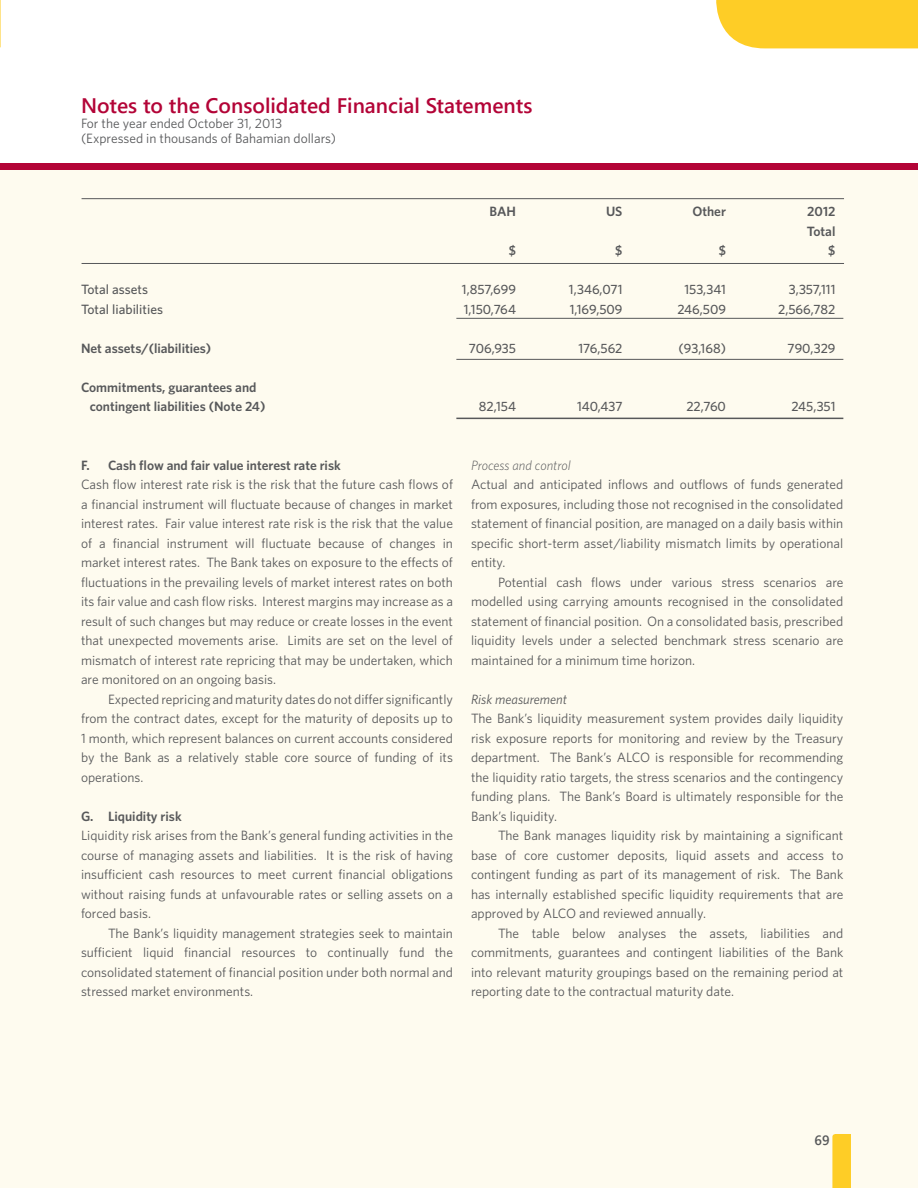
<style>
.page{position:relative;width:918px;height:1188px;background:#fff}
.page>*{position:absolute;margin:0;border:0;box-sizing:border-box;transform-origin:0 0}
.t1{font:21px "Webly Sleek UI Semibold";color:#b30437}
.t2{font:13.5px/19.5px "Whitney";color:#57585a;text-align:justify}
.t3{font:600 13.5px/19.5px "Whitney";color:#57585a}
.t4{font:500 13.5px "Whitney";color:#57585a}
.t5{font:italic 300 13.5px "Whitney";color:#57585a}
.t6{font:italic 13.5px "Whitney";color:#57585a}
.t7{font:13.5px "Webly Sleek UI Semibold";color:#57585a}
</style>
<div class="page">
<div style="left:0;top:163px;width:918px;height:27px;background:#b30437"></div>
<div style="left:0;top:170px;width:918px;height:1018px;background:#fefbef"></div>
<svg style="left:832px;top:1134px;width:19px;height:54px"></svg>
<div style="left:716px;top:0;width:202px;height:48px;background:#fecd26"></div>
<svg style="left:0;top:0;width:1px;height:47px"></svg>
<hr style="left:82px;top:198px;width:762px;height:1px;background:#57585a">
<hr style="left:82px;top:263px;width:762px;height:1px;background:#57585a">
<hr style="left:456px;top:318px;width:387px;height:1px;background:#57585a">
<hr style="left:456px;top:359px;width:387px;height:1px;background:#57585a">
<hr style="left:456px;top:418px;width:387px;height:1px;background:#57585a">
<h1 class="t1" style="left:81px;top:90px;width:453px">Notes to the Consolidated Financial Statements</h1>
<p class="t2" style="left:81px;top:116px;width:257px;line-height:15px">For the year ended October 31, 2013 (Expressed in thousands of Bahamian dollars)</p>
<p class="t3" style="left:490px;top:201px;width:28px">BAH</p>
<p class="t3" style="left:606px;top:201px;width:18px">US</p>
<p class="t3" style="left:692px;top:201px;width:35px">Other</p>
<p class="t3" style="left:807px;top:201px;width:30px">2012<br>Total</p>
<p class="t3" style="left:509px;top:240px;width:9px">$</p>
<p class="t3" style="left:615px;top:240px;width:9px">$</p>
<p class="t3" style="left:719px;top:240px;width:9px">$</p>
<p class="t3" style="left:828px;top:240px;width:9px">$</p>
<p class="t4" style="left:81px;top:280px;width:69px">Total assets</p>
<p class="t4" style="left:462px;top:280px;width:56px">1,857,699</p>
<p class="t4" style="left:569px;top:280px;width:55px">1,346,071</p>
<p class="t4" style="left:684px;top:280px;width:43px">153,341</p>
<p class="t4" style="left:789px;top:280px;width:48px">3,357,111</p>
<p class="t4" style="left:81px;top:300px;width:84px">Total liabilities</p>
<p class="t4" style="left:464px;top:300px;width:54px">1,150,764</p>
<p class="t4" style="left:570px;top:300px;width:54px">1,169,509</p>
<p class="t4" style="left:678px;top:300px;width:50px">246,509</p>
<p class="t4" style="left:778px;top:300px;width:59px">2,566,782</p>
<p class="t3" style="left:81px;top:338px;width:132px">Net assets/(liabilities)</p>
<p class="t4" style="left:469px;top:339px;width:49px">706,935</p>
<p class="t4" style="left:578px;top:339px;width:46px">176,562</p>
<p class="t4" style="left:679px;top:339px;width:49px">(93,168)</p>
<p class="t4" style="left:788px;top:339px;width:49px">790,329</p>
<p class="t3" style="left:81px;top:377px;width:177px">Commitments, guarantees and</p>
<p class="t3" style="left:90px;top:396px;width:177px">contingent liabilities (Note 24)</p>
<p class="t4" style="left:479px;top:397px;width:39px">82,154</p>
<p class="t4" style="left:577px;top:397px;width:47px">140,437</p>
<p class="t4" style="left:686px;top:397px;width:41px">22,760</p>
<p class="t4" style="left:792px;top:397px;width:45px">245,351</p>
<p class="t3" style="left:81px;top:455px;width:261px">F. Cash flow and fair value interest rate risk</p>
<p class="t2" style="left:81px;top:474px;width:374px">Cash flow interest rate risk is the risk that the future cash flows of a financial instrument will fluctuate because of changes in market interest rates. Fair value interest rate risk is the risk that the value of a financial instrument will fluctuate because of changes in market interest rates. The Bank takes on exposure to the effects of fluctuations in the prevailing levels of market interest rates on both its fair value and cash flow risks. Interest margins may increase as a result of such changes but may reduce or create losses in the event that unexpected movements arise. Limits are set on the level of mismatch of interest rate repricing that may be undertaken, which are monitored on an ongoing basis.</p>
<p class="t2" style="left:81px;top:689px;width:374px;text-indent:27px">Expected repricing and maturity dates do not differ significantly from the contract dates, except for the maturity of deposits up to 1 month, which represent balances on current accounts considered by the Bank as a relatively stable core source of funding of its operations.</p>
<p class="t3" style="left:81px;top:806px;width:102px">G. Liquidity risk</p>
<p class="t2" style="left:81px;top:825px;width:374px">Liquidity risk arises from the Bank’s general funding activities in the course of managing assets and liabilities. It is the risk of having insufficient cash resources to meet current financial obligations without raising funds at unfavourable rates or selling assets on a forced basis.</p>
<p class="t2" style="left:81px;top:923px;width:374px;text-indent:27px">The Bank’s liquidity management strategies seek to maintain sufficient liquid financial resources to continually fund the consolidated statement of financial position under both normal and stressed market environments.</p>
<p class="t5" style="left:471px;top:456px;width:101px">Process and control</p>
<p class="t2" style="left:471px;top:474px;width:374px">Actual and anticipated inflows and outflows of funds generated from exposures, including those not recognised in the consolidated statement of financial position, are managed on a daily basis within specific short-term asset/liability mismatch limits by operational entity.</p>
<p class="t2" style="left:471px;top:572px;width:374px;text-indent:27px">Potential cash flows under various stress scenarios are modelled using carrying amounts recognised in the consolidated statement of financial position. On a consolidated basis, prescribed liquidity levels under a selected benchmark stress scenario are maintained for a minimum time horizon.</p>
<p class="t6" style="left:471px;top:690px;width:98px">Risk measurement</p>
<p class="t2" style="left:471px;top:708px;width:374px">The Bank’s liquidity measurement system provides daily liquidity risk exposure reports for monitoring and review by the Treasury department. The Bank’s ALCO is responsible for recommending the liquidity ratio targets, the stress scenarios and the contingency funding plans. The Bank’s Board is ultimately responsible for the Bank’s liquidity.</p>
<p class="t2" style="left:471px;top:825px;width:374px;text-indent:27px">The Bank manages liquidity risk by maintaining a significant base of core customer deposits, liquid assets and access to contingent funding as part of its management of risk. The Bank has internally established specific liquidity requirements that are approved by ALCO and reviewed annually.</p>
<p class="t2" style="left:471px;top:923px;width:374px;text-indent:27px">The table below analyses the assets, liabilities and commitments, guarantees and contingent liabilities of the Bank into relevant maturity groupings based on the remaining period at reporting date to the contractual maturity date.</p>
<p class="t7" style="left:815px;top:1130px;width:17px">69</p>
</div>
